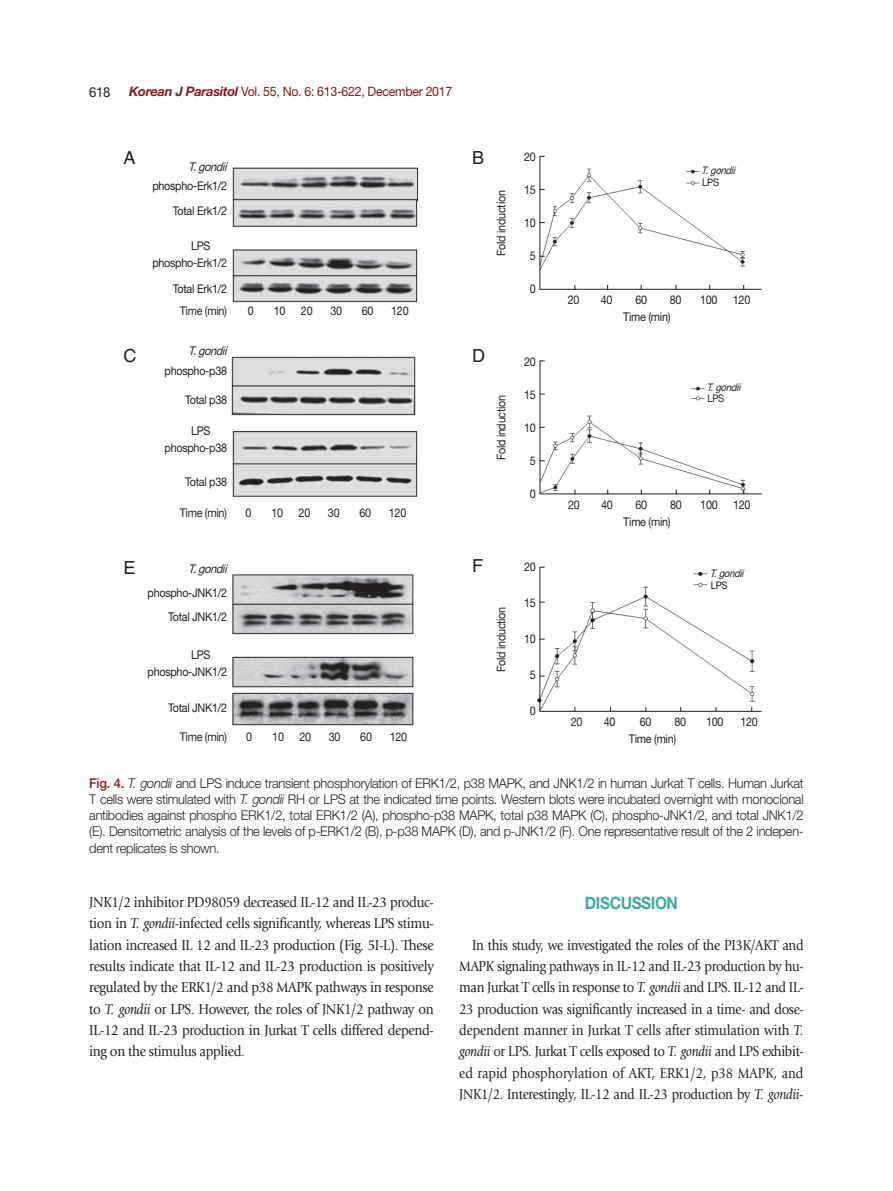
<style>
.page{position:relative;width:893px;height:1191px;background:#fff}
.page>*{position:absolute;margin:0;border:0;box-sizing:border-box;transform-origin:0 0}
.t1{font:18px "Helvetica LT Std";color:#231f20}
.t2{font:700 17.1px "Helvetica Neue LT Std";letter-spacing:-.025em;color:#41a7a9;scale:.9 1}
.t3{font:15px/21.3px "Giovanni Std";letter-spacing:-.025em;color:#231f20;text-align:justify;scale:.88 1}
.t4{font:15px/21.3px "Giovanni Std";letter-spacing:-.025em;color:#231f20;text-align:justify;scale:.9 1}
.t5{font:13.8px "Helvetica Neue LT Std";color:#231f20;scale:.95 1}
.t6{font:300 13.5px/16.2px "Helvetica Neue LT Std";letter-spacing:-.02em;color:#231f20;text-align:justify;scale:.95 1}
.t7{font:13.05px "Helvetica Neue LT Std";letter-spacing:-.025em;color:#88181b;scale:.95 1}
.t8{font:12px/21.8px "Helvetica Neue LT Std";letter-spacing:-.025em;color:#231f20;text-align:center;scale:.9 1}
.t9{font:italic 12px "Helvetica Neue LT Std";color:#231f20;scale:.9 1}
.t10{font:italic 10.5px "Helvetica Neue LT Std";color:#231f20;scale:.9 1}
.t11{font:10.5px "Helvetica Neue LT Std";letter-spacing:-.025em;color:#231f20;scale:.9 1}
.s1{font-weight:700;font-style:italic}
.s2{font-weight:500;color:#88181b}
.s3{font-style:italic}
</style>
<div class="page">
<img style="left:232px;top:167px;width:187px;height:135px">
<img style="left:231px;top:356px;width:187px;height:141px">
<img style="left:232px;top:574px;width:182px;height:152px">
<img style="left:540px;top:155px;width:205px;height:132px">
<img style="left:541px;top:360px;width:205px;height:133px">
<img style="left:537px;top:566px;width:218px;height:143px">
<hr style="left:539px;top:156px;width:1px;height:133px;background:#231f20">
<hr style="left:540px;top:361px;width:1px;height:133px;background:#231f20">
<hr style="left:539px;top:567px;width:1px;height:144px;background:#231f20">
<hr style="left:539px;top:289px;width:223px;height:1px;background:#231f20">
<hr style="left:540px;top:493px;width:222px;height:1px;background:#231f20">
<hr style="left:539px;top:711px;width:223px;height:1px;background:#231f20">
<p class="t5" style="left:89px;top:83px;width:24px">618</p>
<p class="t7" style="left:129px;top:84px;width:342px"><span class="s1">Korean J Parasitol</span> Vol. 55, No. 6: 613-622, December 2017</p>
<h1 class="t1" style="left:124px;top:147px;width:14px">A</h1>
<p class="t9" style="left:188px;top:159px;width:48px">T.gondii</p>
<p class="t8" style="left:152px;top:175px;width:85px">phospho-Erk1/2</p>
<p class="t8" style="left:173px;top:200px;width:62px">Total Erk1/2</p>
<p class="t8" style="left:191px;top:234px;width:23px">LPS</p>
<p class="t8" style="left:152px;top:252px;width:85px">phospho-Erk1/2</p>
<p class="t8" style="left:173px;top:277px;width:62px">Total Erk1/2<br>Time (min)</p>
<h1 class="t1" style="left:124px;top:345px;width:14px">C</h1>
<p class="t9" style="left:188px;top:344px;width:48px">T.gondii</p>
<p class="t8" style="left:165px;top:360px;width:71px">phospho-p38</p>
<p class="t8" style="left:185px;top:388px;width:48px">Total p38</p>
<p class="t8" style="left:191px;top:419px;width:23px">LPS</p>
<p class="t8" style="left:165px;top:437px;width:71px">phospho-p38</p>
<p class="t8" style="left:248px;top:299px;width:8px">0</p>
<p class="t8" style="left:274px;top:299px;width:15px">10</p>
<p class="t8" style="left:301px;top:299px;width:15px">20</p>
<p class="t8" style="left:330px;top:299px;width:15px">30</p>
<p class="t8" style="left:362px;top:299px;width:15px">60</p>
<p class="t8" style="left:391px;top:299px;width:21px">120</p>
<p class="t8" style="left:185px;top:470px;width:48px">Total p38</p>
<p class="t8" style="left:180px;top:501px;width:54px">Time (min)</p>
<p class="t8" style="left:245px;top:501px;width:8px">0</p>
<p class="t8" style="left:271px;top:501px;width:15px">10</p>
<p class="t8" style="left:299px;top:501px;width:15px">20</p>
<p class="t8" style="left:328px;top:501px;width:15px">30</p>
<p class="t8" style="left:359px;top:501px;width:15px">60</p>
<p class="t8" style="left:389px;top:501px;width:21px">120</p>
<h1 class="t1" style="left:124px;top:557px;width:14px">E</h1>
<p class="t9" style="left:188px;top:561px;width:48px">T.gondii</p>
<p class="t8" style="left:148px;top:581px;width:90px">phospho-JNK1/2</p>
<p class="t8" style="left:168px;top:606px;width:67px">Total JNK1/2</p>
<p class="t8" style="left:191px;top:643px;width:23px">LPS</p>
<p class="t8" style="left:148px;top:661px;width:90px">phospho-JNK1/2</p>
<p class="t8" style="left:168px;top:696px;width:67px">Total JNK1/2</p>
<p class="t8" style="left:180px;top:725px;width:54px">Time (min)</p>
<p class="t8" style="left:246px;top:725px;width:8px">0</p>
<p class="t8" style="left:272px;top:725px;width:15px">10</p>
<p class="t8" style="left:299px;top:725px;width:15px">20</p>
<p class="t8" style="left:329px;top:725px;width:15px">30</p>
<p class="t8" style="left:360px;top:725px;width:15px">60</p>
<p class="t8" style="left:390px;top:725px;width:21px">120</p>
<h1 class="t1" style="left:472px;top:147px;width:14px">B</h1>
<p class="t8" style="left:490px;top:256px;width:74px;rotate:-90deg">Fold induction</p>
<p class="t8" style="left:524px;top:146px;width:15px">20</p>
<p class="t8" style="left:524px;top:179px;width:15px">15</p>
<p class="t8" style="left:524px;top:212px;width:15px">10</p>
<p class="t8" style="left:530px;top:245px;width:8px">5</p>
<p class="t8" style="left:530px;top:278px;width:8px">0</p>
<h1 class="t1" style="left:472px;top:345px;width:14px">D</h1>
<p class="t8" style="left:490px;top:460px;width:74px;rotate:-90deg">Fold induction</p>
<p class="t8" style="left:524px;top:350px;width:15px">20</p>
<p class="t8" style="left:524px;top:383px;width:15px">15</p>
<p class="t8" style="left:524px;top:416px;width:15px">10</p>
<p class="t8" style="left:530px;top:449px;width:8px">5</p>
<p class="t8" style="left:530px;top:482px;width:8px">0</p>
<h1 class="t1" style="left:472px;top:555px;width:12px">F</h1>
<p class="t8" style="left:490px;top:672px;width:74px;rotate:-90deg">Fold induction</p>
<p class="t8" style="left:524px;top:556px;width:15px">20</p>
<p class="t8" style="left:524px;top:592px;width:15px">15</p>
<p class="t8" style="left:524px;top:628px;width:15px">10</p>
<p class="t8" style="left:530px;top:664px;width:8px">5</p>
<p class="t8" style="left:530px;top:700px;width:8px">0</p>
<p class="t10" style="left:701px;top:164px;width:43px">T.gondii</p>
<p class="t11" style="left:702px;top:176px;width:20px">LPS</p>
<p class="t8" style="left:568px;top:289px;width:15px">20</p>
<p class="t8" style="left:601px;top:289px;width:15px">40</p>
<p class="t8" style="left:635px;top:289px;width:15px">60</p>
<p class="t8" style="left:670px;top:289px;width:15px">80</p>
<p class="t8" style="left:700px;top:289px;width:21px">100</p>
<p class="t8" style="left:733px;top:289px;width:21px">120</p>
<p class="t8" style="left:623px;top:306px;width:54px">Time (min)</p>
<p class="t10" style="left:706px;top:381px;width:43px">T.gondii</p>
<p class="t11" style="left:707px;top:391px;width:20px">LPS</p>
<p class="t8" style="left:568px;top:493px;width:15px">20</p>
<p class="t8" style="left:601px;top:493px;width:15px">40</p>
<p class="t8" style="left:635px;top:493px;width:15px">60</p>
<p class="t8" style="left:670px;top:493px;width:15px">80</p>
<p class="t8" style="left:700px;top:493px;width:21px">100</p>
<p class="t8" style="left:733px;top:493px;width:21px">120</p>
<p class="t8" style="left:623px;top:510px;width:54px">Time (min)</p>
<p class="t10" style="left:710px;top:567px;width:43px">T.gondii</p>
<p class="t11" style="left:711px;top:579px;width:20px">LPS</p>
<p class="t8" style="left:571px;top:711px;width:15px">20</p>
<p class="t8" style="left:604px;top:711px;width:15px">40</p>
<p class="t8" style="left:640px;top:711px;width:15px">60</p>
<p class="t8" style="left:674px;top:711px;width:15px">80</p>
<p class="t8" style="left:706px;top:711px;width:21px">100</p>
<p class="t8" style="left:740px;top:711px;width:21px">120</p>
<p class="t8" style="left:629px;top:728px;width:54px">Time (min)</p>
<p class="t6" style="left:89px;top:774px;width:753px"><span class="s2">Fig. 4.</span> <span class="s3">T. gondii</span> and LPS induce transient phosphorylation of ERK1/2, p38 MAPK, and JNK1/2 in human Jurkat T cells. Human Jurkat T cells were stimulated with <span class="s3">T. gondii</span> RH or LPS at the indicated time points. Western blots were incubated overnight with monoclonal antibodies against phospho ERK1/2, total ERK1/2 (A), phospho-p38 MAPK, total p38 MAPK (C), phospho-JNK1/2, and total JNK1/2 (E). Densitometric analysis of the levels of p-ERK1/2 (B), p-p38 MAPK (D), and p-JNK1/2 (F). One representative result of the 2 indepen&shy;dent replicates is shown.</p>
<p class="t4" style="left:89px;top:891px;width:384px">JNK1/2 inhibitor PD98059 decreased IL-12 and IL-23 produc&shy;tion in <span class="s3">T. gondii</span>-infected cells significantly, whereas LPS stimu&shy;lation increased IL 12 and IL-23 production (Fig. 5I-L). These results indicate that IL-12 and IL-23 production is positively regulated by the ERK1/2 and p38 MAPK pathways in response to <span class="s3">T. gondii</span> or LPS. However, the roles of JNK1/2 pathway on IL-12 and IL-23 production in Jurkat T cells differed depend&shy;ing on the stimulus applied.</p>
<p class="t2" style="left:585px;top:892px;width:105px">DISCUSSION</p>
<p class="t3" style="left:459px;top:934px;width:393px;text-indent:13px">In this study, we investigated the roles of the PI3K/AKT and MAPK signaling pathways in IL-12 and IL-23 production by hu&shy;man Jurkat T cells in response to <span class="s3">T. gondii</span> and LPS. IL-12 and IL-23 production was significantly increased in a time- and dose&shy;dependent manner in Jurkat T cells after stimulation with <span class="s3">T. gondii</span> or LPS. Jurkat T cells exposed to <span class="s3">T. gondii</span> and LPS exhibit&shy;ed rapid phosphorylation of AKT, ERK1/2, p38 MAPK, and JNK1/2. Interestingly, IL-12 and IL-23 production by <span class="s3">T. gondii</span>-</p>
</div>
